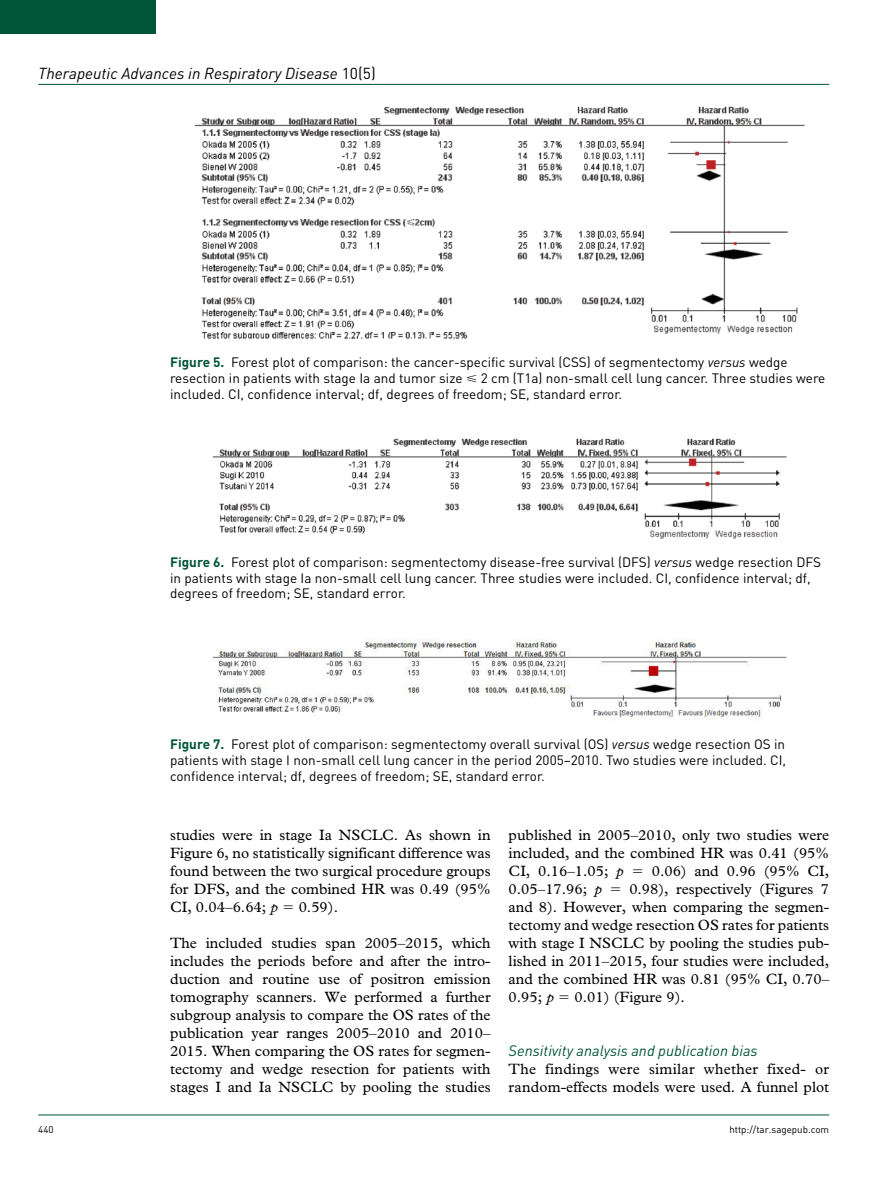
<style>
.page{position:relative;width:893px;height:1191px;background:#fff}
.page>*{position:absolute;margin:0;border:0;box-sizing:border-box;transform-origin:0 0}
.t1{font:italic 15.75px "DIN";color:#000}
.t2{font:15px/18px "Plantin Std";color:#000;text-align:justify}
.t3{font:15px/18px "Plantin Std";letter-spacing:.02em;color:#000}
.t4{font:italic 15px "DIN";color:#005437}
.t5{font:13.5px/15.8px "DIN";color:#000}
.t6{font:9.75px "DIN";color:#000}
.s1{font-style:normal}
.s2{font-weight:700;color:#005437}
.s3{font-style:italic}
</style>
<div class="page">
<hr style="left:38px;top:84px;width:791px;height:1px;background:#005437">
<hr style="left:38px;top:1114px;width:791px;height:1px;background:#005437">
<div style="left:0;top:0;width:155px;height:34px;background:#005437"></div>
<img style="left:194px;top:106px;width:611px;height:233px">
<img style="left:212px;top:438px;width:575px;height:101px">
<img style="left:212px;top:639px;width:575px;height:81px">
<p class="t1" style="left:38px;top:63px;width:339px">Therapeutic Advances in Respiratory Disease <span class="s1">10(5)</span></p>
<p class="t5" style="left:170px;top:354px;width:657px"><span class="s2">Figure 5.</span> Forest plot of comparison: the cancer-specific survival (CSS) of segmentectomy <span class="s3">versus</span> wedge resection in patients with stage Ia and tumor size ⩽ 2 cm (T1a) non-small cell lung cancer. Three studies were included. CI, confidence interval; df, degrees of freedom; SE, standard error.</p>
<p class="t5" style="left:170px;top:554px;width:653px"><span class="s2">Figure 6.</span> Forest plot of comparison: segmentectomy disease-free survival (DFS) <span class="s3">versus</span> wedge resection DFS in patients with stage Ia non-small cell lung cancer. Three studies were included. CI, confidence interval; df, degrees of freedom; SE, standard error.</p>
<p class="t5" style="left:170px;top:736px;width:618px;text-align:justify"><span class="s2">Figure 7.</span> Forest plot of comparison: segmentectomy overall survival (OS) <span class="s3">versus</span> wedge resection OS in patients with stage I non-small cell lung cancer in the period 2005–2010. Two studies were included. CI, confidence interval; df, degrees of freedom; SE, standard error.</p>
<p class="t2" style="left:170px;top:826px;width:322px">studies were in stage Ia NSCLC. As shown in Figure 6, no statistically significant difference was found between the two surgical procedure groups for DFS, and the combined HR was 0.49 (95% CI, 0.04–6.64; <span class="s3">p</span></p>
<p class="t2" style="left:299px;top:898px;width:41px">0.59).</p>
<p class="t2" style="left:170px;top:934px;width:322px">The included studies span 2005–2015, which includes the periods before and after the intro&shy;duction and routine use of positron emission tomography scanners. We performed a further subgroup analysis to compare the OS rates of the publication year ranges 2005–2010 and 2010– 2015. When comparing the OS rates for segmen&shy;tectomy and wedge resection for patients with stages I and Ia NSCLC by pooling the studies</p>
<p class="t2" style="left:509px;top:826px;width:322px">published in 2005–2010, only two studies were included, and the combined HR was 0.41 (95% CI, 0.16–1.05; <span class="s3">p</span></p>
<p class="t2" style="left:652px;top:862px;width:179px">0.06) and 0.96 (95% CI,</p>
<p class="t2" style="left:509px;top:880px;width:322px;text-indent:121px">0.98), respectively (Figures 7 and 8). However, when comparing the segmen&shy;tectomy and wedge resection OS rates for patients with stage I NSCLC by pooling the studies pub&shy;lished in 2011–2015, four studies were included, and the combined HR was 0.81 (95% CI, 0.70– 0.95; <span class="s3">p</span></p>
<p class="t2" style="left:509px;top:880px;width:95px">0.05–17.96; <span class="s3">p</span></p>
<p class="t2" style="left:575px;top:988px;width:112px">0.01) (Figure 9).</p>
<p class="t4" style="left:509px;top:1041px;width:250px">Sensitivity analysis and publication bias</p>
<p class="t3" style="left:509px;top:1060px;width:322px">The findings were similar whether fixed- or random-effects models were used. A funnel plot</p>
<p class="t6" style="left:38px;top:1123px;width:17px">440</p>
<p class="t6" style="left:729px;top:1123px;width:101px">http://tar.sagepub.com</p>
</div>
